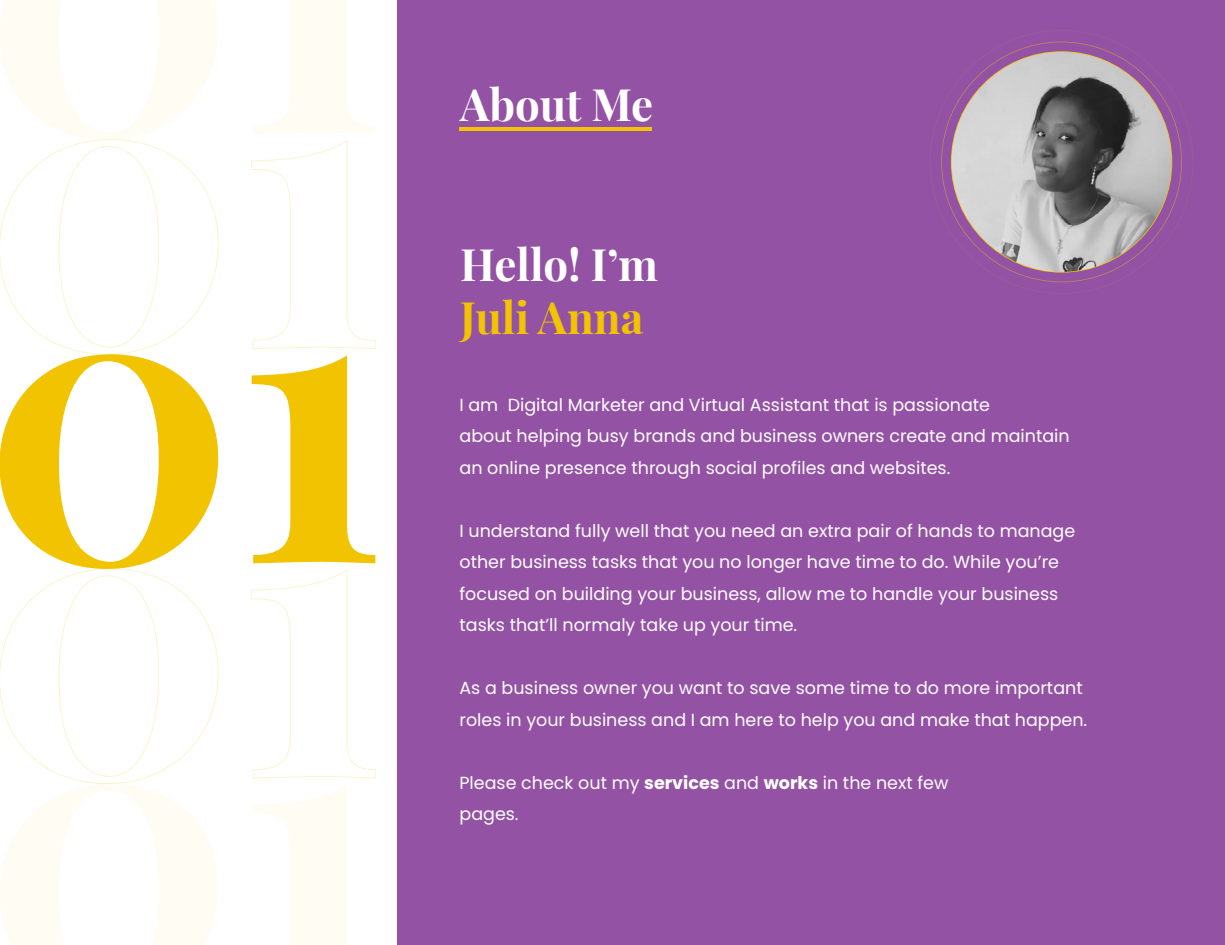
<style>
.page{position:relative;width:1225px;height:945px;background:#fff}
.page>*{position:absolute;margin:0;border:0;box-sizing:border-box;transform-origin:0 0}
.t1{font:700 43.75px "Playfair Display";color:#fff}
.t2{font:700 43.75px "Playfair Display";color:#f2c300}
.t3{font:17.5px/31.5px "Poppins";color:#fff}
.s1{font-weight:700}
</style>
<div class="page">
<div style="left:398px;top:0;width:827px;height:945px;background:#9452a5"></div>
<svg style="left:930px;top:30px;width:263px;height:264px"></svg>
<svg style="left:0;top:0;width:218px;height:139px"></svg>
<svg style="left:0;top:139px;width:219px;height:215px"></svg>
<svg style="left:0;top:354px;width:218px;height:214px"></svg>
<svg style="left:251px;top:0;width:125px;height:563px"></svg>
<svg style="left:0;top:568px;width:219px;height:216px"></svg>
<svg style="left:251px;top:569px;width:125px;height:210px"></svg>
<svg style="left:0;top:784px;width:218px;height:161px"></svg>
<svg style="left:252px;top:786px;width:95px;height:159px"></svg>
<hr style="left:460px;top:128px;width:192px;height:3px;background:#f2c300">
<h1 class="t1" style="left:460px;top:70px;width:195px">About Me</h1>
<h1 class="t1" style="left:460px;top:230px;width:199px">Hello! I’m</h1>
<h1 class="t2" style="left:460px;top:283px;width:185px">Juli Anna</h1>
<p class="t3" style="left:460px;top:389px;width:612px">I am Digital Marketer and Virtual Assistant that is passionate<br>about helping busy brands and business owners create and maintain an online presence through social profiles and websites.</p>
<p class="t3" style="left:460px;top:515px;width:617px">I understand fully well that you need an extra pair of hands to manage other business tasks that you no longer have time to do. While you’re focused on building your business, allow me to handle your business tasks that’ll normaly take up your time.</p>
<p class="t3" style="left:460px;top:672px;width:629px">As a business owner you want to save some time to do more important roles in your business and I am here to help you and make that happen.</p>
<p class="t3" style="left:460px;top:767px;width:490px">Please check out my <span class="s1">services</span> and <span class="s1">works</span> in the next few pages.</p>
</div>
